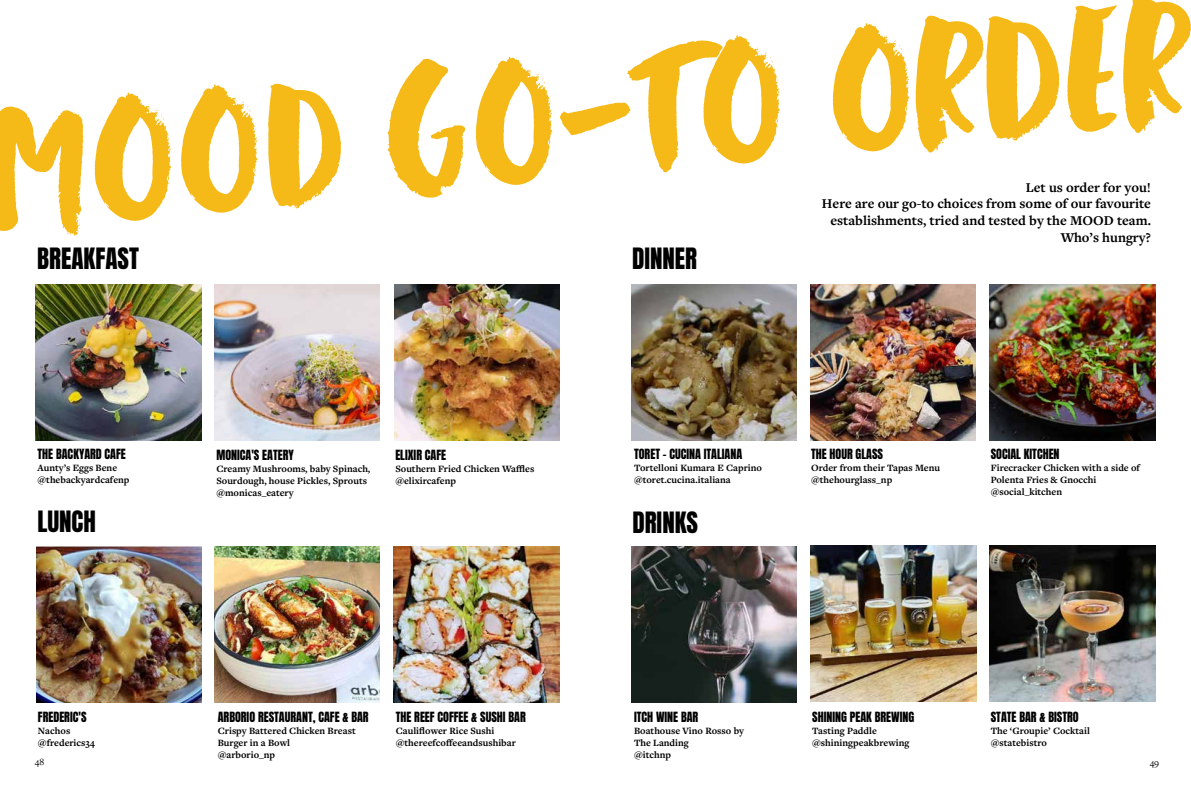
<style>
.page{position:relative;width:1191px;height:794px;background:#fff}
.page>*{position:absolute;margin:0;border:0;box-sizing:border-box;transform-origin:0 0}
.t1{font:177px "CIAOCIAOSOLID Alt";color:#f5ba18}
.t2{font:25px "Anton";color:#000}
.t3{font:700 14px/16.8px "Freight Text Pro";color:#000;text-align:right}
.t4{font:12px "Anton";color:#000}
.t5{font:700 10px/12px "Freight Text Pro";color:#000}
.t6{font:10px "Freight Text Pro";color:#000}
</style>
<div class="page">
<img style="left:36px;top:284px;width:165px;height:156px">
<img style="left:215px;top:284px;width:165px;height:156px">
<img style="left:394px;top:284px;width:165px;height:156px">
<img style="left:37px;top:546px;width:165px;height:156px">
<img style="left:214px;top:546px;width:166px;height:156px">
<img style="left:394px;top:546px;width:165px;height:156px">
<img style="left:631px;top:284px;width:165px;height:156px">
<img style="left:989px;top:285px;width:166px;height:156px">
<img style="left:810px;top:284px;width:165px;height:156px">
<img style="left:811px;top:546px;width:165px;height:155px">
<img style="left:631px;top:546px;width:166px;height:156px">
<img style="left:990px;top:546px;width:165px;height:155px">
<h1 class="t1" style="left:-23px;top:55px;width:1211px;rotate:-5deg">MOOD GO-TO ORDER</h1>
<h3 class="t3" style="left:822px;top:178px;width:330px">Let us order for you!<br>Here are our go-to choices from some of our favourite establishments, tried and tested by the MOOD team.<br>Who’s hungry?</h3>
<h2 class="t2" style="left:37px;top:246px;width:103px">BREAKFAST</h2>
<h2 class="t2" style="left:632px;top:246px;width:67px">DINNER</h2>
<p class="t4" style="left:38px;top:448px;width:90px">THE BACKYARD CAFE</p>
<p class="t5" style="left:38px;top:462px;width:93px">Aunty’s Eggs Bene @thebackyardcafenp</p>
<h2 class="t2" style="left:37px;top:509px;width:60px">LUNCH</h2>
<p class="t4" style="left:216px;top:448px;width:79px">MONICA'S EATERY</p>
<p class="t5" style="left:216px;top:462px;width:155px">Creamy Mushrooms, baby Spinach,<br>Sourdough, house Pickles, Sprouts @monicas_eatery</p>
<p class="t4" style="left:395px;top:448px;width:52px">ELIXIR CAFE</p>
<p class="t5" style="left:395px;top:462px;width:140px">Southern Fried Chicken Waffles @elixircafenp</p>
<p class="t4" style="left:634px;top:448px;width:110px">TORET - CUCINA ITALIANA</p>
<p class="t5" style="left:634px;top:462px;width:129px">Tortelloni Kumara E Caprino @toret.cucina.italiana</p>
<h2 class="t2" style="left:632px;top:509px;width:67px">DRINKS</h2>
<p class="t4" style="left:811px;top:448px;width:73px">THE HOUR GLASS</p>
<p class="t5" style="left:811px;top:462px;width:130px">Order from their Tapas Menu @thehourglass_np</p>
<p class="t4" style="left:990px;top:447px;width:70px">SOCIAL KITCHEN</p>
<p class="t5" style="left:990px;top:461px;width:151px">Firecracker Chicken with a side of<br>Polenta Fries &amp; Gnocchi @social_kitchen</p>
<p class="t4" style="left:38px;top:710px;width:50px">FREDERIC'S</p>
<p class="t5" style="left:38px;top:724px;width:59px">Nachos @frederics34</p>
<p class="t4" style="left:218px;top:710px;width:152px">ARBORIO RESTAURANT, CAFE &amp; BAR</p>
<p class="t5" style="left:218px;top:724px;width:139px">Crispy Battered Chicken Breast<br>Burger in a Bowl<br>@arborio_np</p>
<p class="t4" style="left:396px;top:710px;width:131px">THE REEF COFFEE &amp; SUSHI BAR</p>
<p class="t5" style="left:396px;top:724px;width:122px">Cauliflower Rice Sushi @thereefcoffeeandsushibar</p>
<p class="t4" style="left:634px;top:710px;width:66px">ITCH WINE BAR</p>
<p class="t5" style="left:634px;top:724px;width:111px">Boathouse Vino Rosso by<br>The Landing<br>@itchnp</p>
<p class="t4" style="left:812px;top:711px;width:103px">SHINING PEAK BREWING</p>
<p class="t5" style="left:812px;top:724px;width:99px">Tasting Paddle @shiningpeakbrewing</p>
<p class="t4" style="left:990px;top:711px;width:89px">STATE BAR &amp; BISTRO</p>
<p class="t5" style="left:990px;top:725px;width:101px">The ‘Groupie’ Cocktail @statebistro</p>
<p class="t6" style="left:35px;top:755px;width:11px">48</p>
<p class="t6" style="left:1149px;top:755px;width:11px">49</p>
</div>
